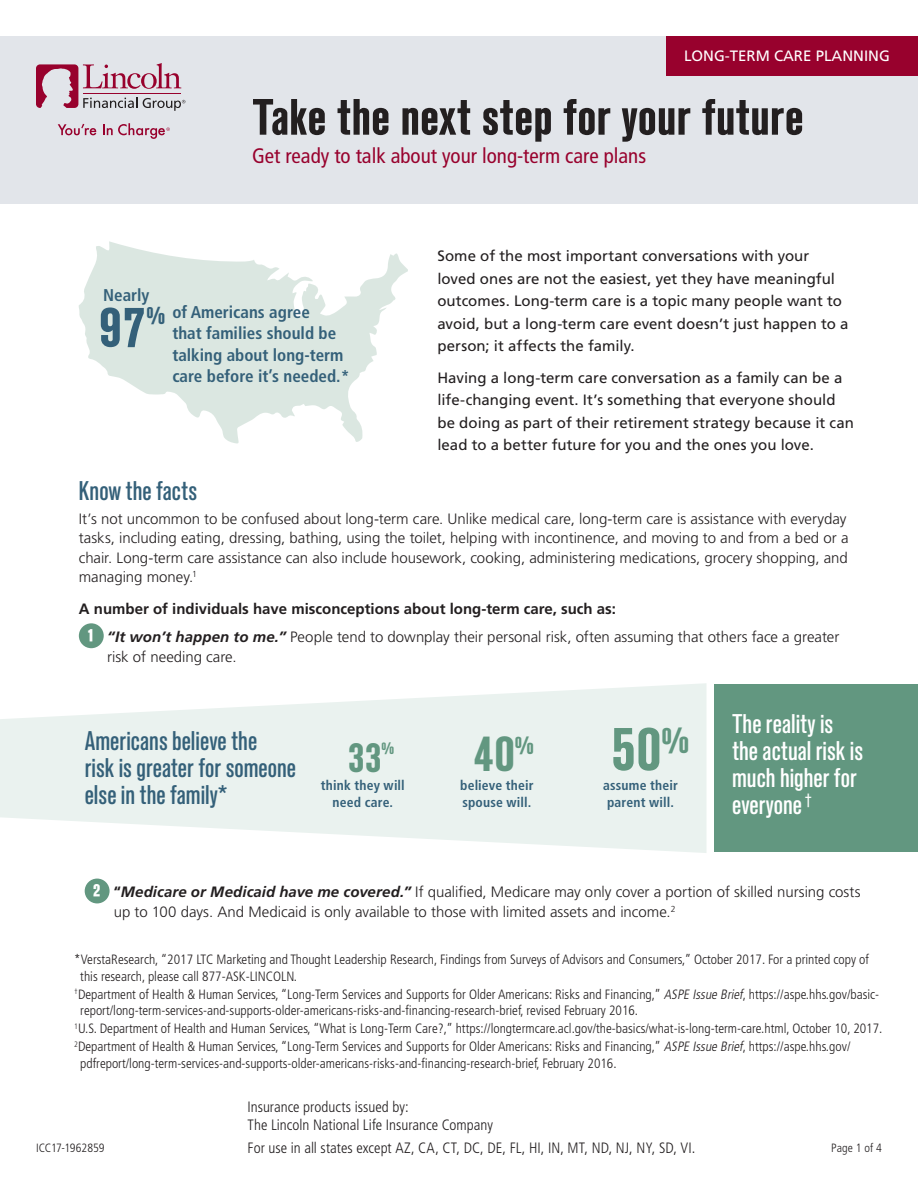
<style>
.page{position:relative;width:918px;height:1188px;background:#fff}
.page>*{position:absolute;margin:0;border:0;box-sizing:border-box;transform-origin:0 0}
.callout{font:700 condensed 60.3px "Standard CT";color:#629780}
.lead{font:700 condensed 55.35px "Standard CT";color:#346079}
.Title_Standard_Cond{font:700 condensed 51px "Standard CT";color:#231f20}
.callout-2{font:700 condensed 49.2px "Standard CT";color:#629780}
.callout-3{font:700 condensed 40.95px "Standard CT";color:#629780}
.Subhead_2_Standard_M{font:500 condensed 27px/27px "Standard CT";color:#346079}
.Subhead_2_Standard_M-2{font:500 condensed 27px/27px "Standard CT";color:#fff}
.t1{font:700 condensed 27px "Standard CT";color:#fff}
.lead-2{font:700 condensed 24.15px "Standard CT";color:#346079}
.B2B_Subtitle_Frutige{font:condensed 21px "Frutiger LT Std";color:#98012d}
.lead-3{font:700 condensed 17.1px/21.3px "Frutiger LT Std";color:#346079}
.callout-4{font:700 condensed 16.35px "Standard CT";color:#629780}
.Body_Main{font:300 15px/19.5px "Frutiger LT Std";color:#231f20}
.Body_Frutiger_Roman{font:15px/22.5px "Frutiger LT Std";letter-spacing:.005em;color:#231f20}
.Issuing_Company_Frut{font:300 condensed 15px "Frutiger LT Std";color:#231f20}
.Subhead_3_Frutiger_B{font:700 15px "Frutiger LT Std";color:#231f20}
.t2{font:15px "Frutiger LT Std";color:#fff}
.Infographic_Text{font:700 condensed 13.65px/16.4px "Frutiger LT Std";letter-spacing:.015em;color:#346079}
.Disclosure_Frutiger{font:300 condensed 13.5px/16.5px "Frutiger LT Std";color:#231f20}
.Codes_Frutiger_Lt_Co{font:300 condensed 12px "Frutiger LT Std";letter-spacing:-.005em;color:#231f20}
.Page_Numbers_Frutige{font:300 condensed 12px "Frutiger LT Std";letter-spacing:.01em;color:#231f20}
.s1{font-weight:700;font-style:italic}
.s2{font-weight:700}
.s3{font-style:italic}
</style>
<div class="page">
<div style="left:714px;top:684px;width:204px;height:167px;background:#629780"></div>
<svg style="left:0;top:683px;width:707px;height:170px;fill:#eaf2ef"></svg>
<div style="left:0;top:36px;width:918px;height:167px;background:#e2e5ea"></div>
<div style="left:79px;top:623px;width:25px;height:25px;background:#629780;border-radius:50%"></div>
<svg style="left:79px;top:241px;width:329px;height:203px;fill:#dbe7e1"></svg>
<div style="left:85px;top:879px;width:25px;height:24px;background:#629780;border-radius:50%"></div>
<div style="left:666px;top:36px;width:252px;height:40px;background:#98012d"></div>
<svg style="left:58px;top:124px;width:38px;height:11px"></svg>
<svg style="left:36px;top:63px;width:149px;height:48px"></svg>
<svg style="left:103px;top:123px;width:67px;height:16px"></svg>
<p class="t2" style="left:684px;top:47px;width:207px">LONG-TERM CARE PLANNING</p>
<p class="Title_Standard_Cond" style="left:252px;top:89px;width:553px">Take the next step for your future</p>
<p class="B2B_Subtitle_Frutige" style="left:252px;top:144px;width:396px">Get ready to talk about your long-term care plans</p>
<p class="lead-3" style="left:103px;top:284px;width:48px">Nearly</p>
<p class="lead" style="left:98px;top:297px;width:49px">97</p>
<p class="lead-2" style="left:147px;top:302px;width:20px">%</p>
<p class="lead-3" style="left:172px;top:301px;width:179px">of Americans agree<br>that families should be talking about long-term care before it’s needed.*</p>
<p class="Body_Frutiger_Roman" style="left:437px;top:245px;width:413px">Some of the most important conversations with your loved ones are not the easiest, yet they have meaningful outcomes. Long-term care is a topic many people want to avoid, but a long-term care event doesn’t just happen to a person; it affects the family.</p>
<p class="Body_Frutiger_Roman" style="left:437px;top:366px;width:418px">Having a long-term care conversation as a family can be a life-changing event. It’s something that everyone should be doing as part of their retirement strategy because it can lead to a better future for you and the ones you love.</p>
<p class="Subhead_2_Standard_M" style="left:79px;top:477px;width:120px">Know the facts</p>
<p class="Body_Main" style="left:79px;top:509px;width:771px">It’s not uncommon to be confused about long-term care. Unlike medical care, long-term care is assistance with everyday tasks, including eating, dressing, bathing, using the toilet, helping with incontinence, and moving to and from a bed or a chair. Long-term care assistance can also include housework, cooking, administering medications, grocery shopping, and managing money.<sup>1</sup></p>
<p class="Subhead_3_Frutiger_B" style="left:79px;top:600px;width:539px">A number of individuals have misconceptions about long-term care, such as:</p>
<p class="t1" style="left:88px;top:624px;width:8px">¹</p>
<p class="Body_Main" style="left:107px;top:628px;width:734px"><span class="s1">“It won’t happen to me.”</span> People tend to downplay their personal risk, often assuming that others face a greater risk of needing care.</p>
<p class="Subhead_2_Standard_M" style="left:85px;top:727px;width:213px">Americans believe the<br>risk is greater for someone else in the family*</p>
<p class="callout-3" style="left:348px;top:735px;width:36px">33</p>
<p class="callout-4" style="left:382px;top:740px;width:14px">%</p>
<p class="callout-2" style="left:474px;top:726px;width:62px">40<sup>%</sup></p>
<p class="callout" style="left:611px;top:716px;width:80px">50<sup>%</sup></p>
<p class="Infographic_Text" style="left:321px;top:777px;width:85px;text-align:center">think they will need care.</p>
<p class="Infographic_Text" style="left:460px;top:777px;width:75px">believe their spouse will.</p>
<p class="Infographic_Text" style="left:603px;top:777px;width:76px">assume their parent will.</p>
<p class="Subhead_2_Standard_M-2" style="left:732px;top:710px;width:133px">The reality is the actual risk is much higher for everyone <sup>†</sup></p>
<p class="t1" style="left:93px;top:879px;width:9px">²</p>
<p class="Body_Main" style="left:114px;top:883px;width:748px"><span class="s2">“</span><span class="s1">Medicare or Medicaid have me covered.”</span> If qualified, Medicare may only cover a portion of skilled nursing costs up to 100 days. And Medicaid is only available to those with limited assets and income.<sup>2</sup></p>
<p class="Disclosure_Frutiger" style="left:80px;top:951px;width:790px;text-indent:-6px">*VerstaResearch, “2017 LTC Marketing and Thought Leadership Research, Findings from Surveys of Advisors and Consumers,” October 2017. For a printed copy of this research, please call 877-ASK-LINCOLN.</p>
<p class="Disclosure_Frutiger" style="left:80px;top:986px;width:800px;text-indent:-6px"><sup>†</sup>Department of Health &amp; Human Services, “Long-Term Services and Supports for Older Americans: Risks and Financing,” <span class="s3">ASPE Issue Brief</span>, https://aspe.hhs.gov/basic&shy;report/long-term-services-and-supports-older-americans-risks-and-financing-research-brief, revised February 2016.</p>
<p class="Disclosure_Frutiger" style="left:74px;top:1020px;width:810px"><sup>1</sup>U.S. Department of Health and Human Services, “What is Long-Term Care?,” https://longtermcare.acl.gov/the-basics/what-is-long-term-care.html, October 10, 2017.</p>
<p class="Disclosure_Frutiger" style="left:80px;top:1038px;width:772px;text-indent:-6px"><sup>2</sup>Department of Health &amp; Human Services, “Long-Term Services and Supports for Older Americans: Risks and Financing,” <span class="s3">ASPE Issue Brief</span>, https://aspe.hhs.gov/ pdfreport/long-term-services-and-supports-older-americans-risks-and-financing-research-brief, February 2016.</p>
<p class="Issuing_Company_Frut" style="left:248px;top:1099px;width:163px">Insurance products issued by:</p>
<p class="Issuing_Company_Frut" style="left:248px;top:1117px;width:247px">The Lincoln National Life Insurance Company</p>
<p class="Issuing_Company_Frut" style="left:248px;top:1139px;width:450px">For use in all states except AZ, CA, CT, DC, DE, FL, HI, IN, MT, ND, NJ, NY, SD, VI.</p>
<p class="Codes_Frutiger_Lt_Co" style="left:36px;top:1141px;width:70px">ICC17-1962859</p>
<p class="Page_Numbers_Frutige" style="left:831px;top:1141px;width:52px">Page 1 of 4</p>
</div>
